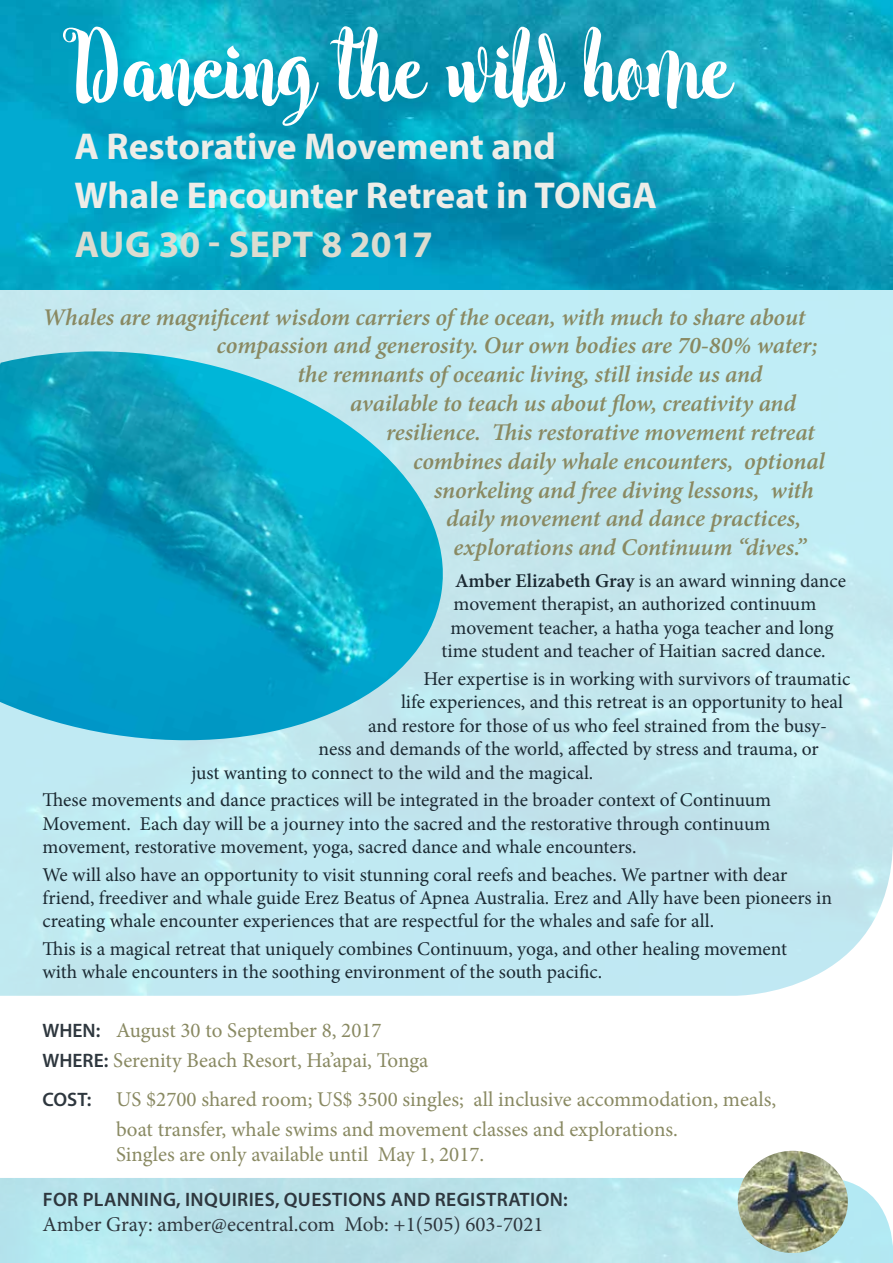
<style>
.page{position:relative;width:893px;height:1263px;background:#fff}
.page>*{position:absolute;margin:0;border:0;box-sizing:border-box;transform-origin:0 0}
.t1{font:93px "wonder";color:#fff}
.t2{font:700 37.5px/49.2px "Myriad Pro";color:#edede8}
.t3{font:700 37.5px "Myriad Pro";color:#dcdcd0}
.t4{font:italic 600 24px "Minion Pro";letter-spacing:-.005em;color:#898962}
.t5{font:21px/29.4px "Minion Pro";color:#898962}
.t6{font:21px "Minion Pro";color:#2e373e}
.t7{font:19.5px/23.4px "Minion Pro";color:#1b2932}
.t8{font:600 19.5px "Myriad Pro";letter-spacing:.02em;color:#2e373e}
.s1{font-weight:600}
.s2{font-family:"Myriad Pro";font-weight:600;font-size:19.5px;color:#2e373e}
</style>
<div class="page">
<img style="left:0;top:289px;width:893px;height:707px">
<img style="left:0;top:0;width:893px;height:289px">
<img style="left:738px;top:1151px;width:110px;height:102px">
<img style="left:0;top:351px;width:458px;height:409px">
<h1 class="t1" style="left:74px;top:5px;width:657px">Dancing the wild home</h1>
<h2 class="t2" style="left:74px;top:120px;width:584px">A Restorative Movement and<br>Whale Encounter Retreat in TONGA</h2>
<h2 class="t3" style="left:75px;top:220px;width:360px">Aug 30 - Sept 8 2017</h2>
<p class="t4" style="left:43px;top:300px;width:764px">Whales are magnificent wisdom carriers of the ocean, with much to share about</p>
<p class="t4" style="left:217px;top:329px;width:603px">compassion and generosity. Our own bodies are 70-80% water;</p>
<p class="t4" style="left:298px;top:358px;width:466px">the remnants of oceanic living, still inside us and</p>
<p class="t4" style="left:350px;top:387px;width:447px">available to teach us about flow, creativity and</p>
<p class="t4" style="left:386px;top:415px;width:430px">resilience. This restorative movement retreat</p>
<p class="t4" style="left:413px;top:444px;width:413px">combines daily whale encounters, optional</p>
<p class="t4" style="left:434px;top:473px;width:381px">snorkeling and free diving lessons, with</p>
<p class="t4" style="left:446px;top:502px;width:357px">daily movement and dance practices,</p>
<p class="t4" style="left:454px;top:531px;width:354px">explorations and Continuum “dives.”</p>
<p class="t7" style="left:455px;top:569px;width:392px"><span class="s1">Amber Elizabeth Gray</span> is an award winning dance</p>
<p class="t7" style="left:454px;top:593px;width:364px">movement therapist, an authorized continuum</p>
<p class="t7" style="left:451px;top:616px;width:384px">movement teacher, a hatha yoga teacher and long</p>
<p class="t7" style="left:442px;top:639px;width:386px">time student and teacher of Haitian sacred dance.</p>
<p class="t7" style="left:424px;top:667px;width:428px">Her expertise is in working with survivors of traumatic</p>
<p class="t7" style="left:401px;top:690px;width:444px">life experiences, and this retreat is an opportunity to heal</p>
<p class="t7" style="left:368px;top:714px;width:460px">and restore for those of us who feel strained from the busy-</p>
<p class="t7" style="left:319px;top:737px;width:502px">ness and demands of the world, affected by stress and trauma, or</p>
<p class="t7" style="left:191px;top:761px;width:404px">just wanting to connect to the wild and the magical.</p>
<p class="t7" style="left:43px;top:788px;width:730px;text-align:justify">These movements and dance practices will be integrated in the broader context of Continuum Movement. Each day will be a journey into the sacred and the restorative through continuum movement, restorative movement, yoga, sacred dance and whale encounters.</p>
<p class="t7" style="left:43px;top:863px;width:791px">We will also have an opportunity to visit stunning coral reefs and beaches. We partner with dear friend, freediver and whale guide Erez Beatus of Apnea Australia. Erez and Ally have been pioneers in creating whale encounter experiences that are respectful for the whales and safe for all.</p>
<p class="t7" style="left:43px;top:937px;width:746px">This is a magical retreat that uniquely combines Continuum, yoga, and other healing movement with whale encounters in the soothing environment of the south pacific.</p>
<p class="t5" style="left:43px;top:1016px;width:387px"><span class="s2">WHEN:</span> August 30 to September 8, 2017<br><span class="s2">WHERE:</span> Serenity Beach Resort, Ha’apai, Tonga</p>
<p class="t5" style="left:116px;top:1085px;width:662px;text-indent:-73px"><span class="s2">COST:</span> US $2700 shared room; US$ 3500 singles; all inclusive accommodation, meals, boat transfer, whale swims and movement classes and explorations.</p>
<p class="t5" style="left:116px;top:1140px;width:370px">Singles are only available until May 1, 2017.</p>
<p class="t8" style="left:43px;top:1187px;width:319px">FOR PLANN ING, INQUIRIES, QUESTIONS</p>
<p class="t8" style="left:391px;top:1187px;width:179px">AND REGISTRATION:</p>
<p class="t6" style="left:43px;top:1210px;width:502px">Amber Gray: amber@ecentral.com Mob: +1(505) 603-7021</p>
</div>
